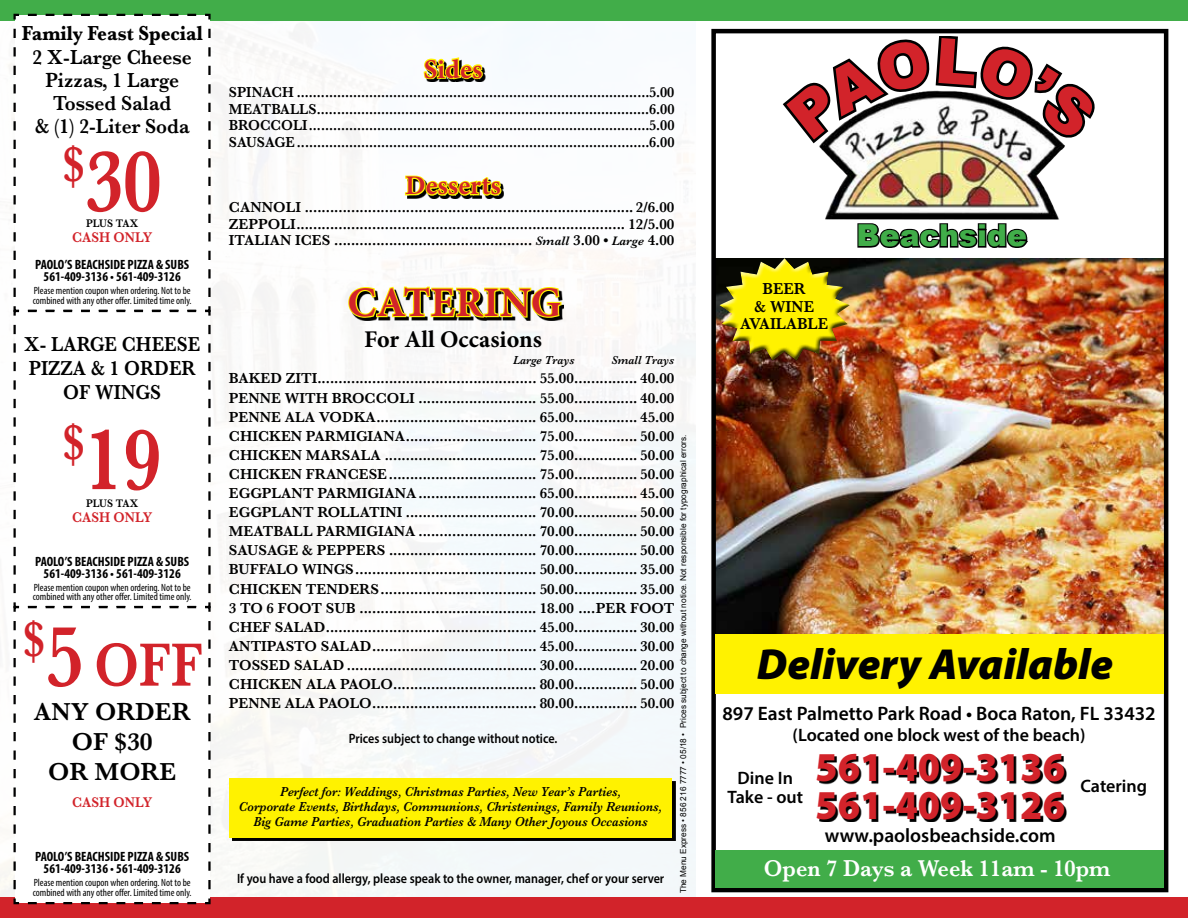
<style>
.page{position:relative;width:1188px;height:918px;background:#fff}
.page>*{position:absolute;margin:0;border:0;box-sizing:border-box;transform-origin:0 0}
.t1{font:600 90.6px "Baskerville";color:#d2232a;scale:.85 1}
.t2{font:600 63.3px "Baskerville";color:#d2232a;scale:.85 1}
.t3{font:italic 900 43.65px "Myriad Pro";color:#000}
.t4{font:700 42px "Minion Pro";letter-spacing:.01em;color:#d2232a}
.t5{font:900 41.25px/38px "Myriad Pro";color:#d2232a;scale:.95 1}
.t6{font:900 30.3px "Arial";color:#41ad49}
.t7{font:700 27px "Minion Pro";color:#d2232a}
.t8{font:600 25.5px/30px "Baskerville";color:#000;text-align:center}
.t9{font:700 24px "Minion Pro";color:#000}
.t10{font:600 23.7px "Baskerville";color:#fff;scale:.94 1}
.t11{font:600 21.15px/23.2px "Baskerville";color:#000;text-align:center;scale:.92 1}
.t12{font:700 21.15px "Baskerville";color:#000;scale:.9 1}
.t13{font:600 21px/24px "Baskerville";color:#000;text-align:center;scale:.91 1}
.t14{font:600 19.5px "Myriad Pro";color:#000}
.t15{font:600 18px/19.5px "Myriad Pro";color:#000;text-align:center}
.t16{font:600 16.35px/17.5px "Baskerville";color:#000;text-align:center}
.t17{font:600 15px/19px "Baskerville";color:#000;text-align:justify}
.t18{font:600 15px/16.5px "Baskerville";color:#000;text-align:justify;scale:.95 1}
.t19{font:600 14.55px "Baskerville";color:#d2232a;scale:.92 1}
.t20{font:italic 600 13.5px/15px "Baskerville";color:#000;text-align:center;scale:.92 1}
.t21{font:700 condensed 13.5px/12px "Myriad Pro";color:#000;text-align:center}
.t22{font:600 13.5px "Myriad Pro";color:#000;scale:.9 1}
.t23{font:italic 600 12px "Baskerville";color:#000;scale:.95 1}
.t24{font:600 11.4px "Baskerville";color:#000;scale:.92 1}
.t25{font:condensed 10.5px/9.8px "Myriad Pro";color:#000}
.t26{font:8.25px "Arial";color:#000}
.s1{font-size:90.6px}
.s2{font-style:italic;font-size:12.75px}
</style>
<div class="page">
<img style="left:0;top:20px;width:695px;height:878px">
<img style="left:716px;top:258px;width:447px;height:376px">
<div style="left:0;top:898px;width:1188px;height:20px;background:#d2232a"></div>
<div style="left:0;top:0;width:1188px;height:20px;background:#41ad49"></div>
<svg style="left:426px;top:60px;width:59px;height:22px"></svg>
<svg style="left:422px;top:56px;width:62px;height:25px"></svg>
<svg style="left:407px;top:178px;width:97px;height:20px"></svg>
<svg style="left:404px;top:174px;width:99px;height:23px"></svg>
<svg style="left:351px;top:289px;width:213px;height:31px"></svg>
<svg style="left:347px;top:285px;width:216px;height:34px"></svg>
<svg style="left:232px;top:781px;width:444px;height:60px;background:#3a3802"></svg>
<div style="left:229px;top:778px;width:443px;height:59px;background:#fff200"></div>
<div style="left:711px;top:29px;width:457px;height:863px;border:4px solid #000"></div>
<div style="left:716px;top:634px;width:448px;height:60px;background:#fff200"></div>
<div style="left:716px;top:850px;width:448px;height:38px;background:#41ad49"></div>
<div style="left:718px;top:259px;width:133px;height:102px;background:#000;opacity:.75"></div>
<svg style="left:819px;top:756px;width:247px;height:66px"></svg>
<svg style="left:12px;top:13px;width:200px;height:296px"></svg>
<svg style="left:12px;top:309px;width:200px;height:296px"></svg>
<svg style="left:12px;top:605px;width:200px;height:300px"></svg>
<svg style="left:857px;top:240px;width:171px;height:8px"></svg>
<img style="left:819px;top:147px;width:246px;height:93px">
<svg style="left:782px;top:37px;width:313px;height:110px"></svg>
<h3 class="t12" style="left:22px;top:19px;width:203px">Family Feast Special</h3>
<h3 class="t11" style="left:33px;top:45px;width:174px">2 X-Large Cheese<br>Pizzas, 1 Large<br>Tossed Salad<br>&amp; (1) 2-Liter Soda</h3>
<h1 class="t1" style="left:63px;top:118px;width:118px"><sup>$</sup>30</h1>
<p class="t24" style="left:86px;top:216px;width:58px">PLUS TAX</p>
<p class="t19" style="left:72px;top:227px;width:89px">CASH ONLY</p>
<p class="t21" style="left:35px;top:258px;width:156px">PAOLO’S BEACHSIDE PIZZA &amp; SUBS<br>561-409-3136 • 561-409-3126</p>
<p class="t25" style="left:33px;top:285px;width:160px">Please mention coupon when ordering. Not to be combined with any other offer. Limited time only.</p>
<h3 class="t13" style="left:24px;top:332px;width:195px">X- LARGE CHEESE<br>PIZZA &amp; 1 ORDER<br>OF WINGS</h3>
<h1 class="t1" style="left:63px;top:396px;width:118px"><sup>$</sup>19</h1>
<p class="t24" style="left:86px;top:495px;width:58px">PLUS TAX</p>
<p class="t19" style="left:72px;top:507px;width:89px">CASH ONLY</p>
<p class="t21" style="left:35px;top:555px;width:156px">PAOLO’S BEACHSIDE PIZZA &amp; SUBS<br>561-409-3136 • 561-409-3126</p>
<p class="t25" style="left:33px;top:582px;width:160px">Please mention coupon when ordering. Not to be combined with any other offer. Limited time only.</p>
<h2 class="t2" style="left:23px;top:621px;width:213px"><sup>$</sup><span class="s1">5</span> off</h2>
<h3 class="t8" style="left:34px;top:697px;width:158px">ANY ORDER<br>OF $30<br>OR MORE</h3>
<p class="t19" style="left:72px;top:792px;width:89px">CASH ONLY</p>
<p class="t21" style="left:35px;top:850px;width:156px">PAOLO’S BEACHSIDE PIZZA &amp; SUBS<br>561-409-3136 • 561-409-3126</p>
<p class="t25" style="left:33px;top:877px;width:160px">Please mention coupon when ordering. Not to be combined with any other offer. Limited time only.</p>
<h3 class="t7" style="left:424px;top:50px;width:60px">Sides</h3>
<p class="t18" style="left:229px;top:84px;width:470px">SPINACH ........................................................................................5.00<br>MEATBALLS...................................................................................6.00<br>BROCCOLI.....................................................................................5.00<br>SAUSAGE ........................................................................................6.00</p>
<h3 class="t7" style="left:405px;top:167px;width:97px">Desserts</h3>
<p class="t17" style="left:229px;top:199px;width:447px;line-height:16.5px">CANNOLI .............................................................................. 2/6.00<br>ZEPPOLI.............................................................................. 12/5.00<br>ITALIAN ICES ............................................... <span class="s2">Small</span> 3.00 • <span class="s2">Large</span> 4.00</p>
<h3 class="t4" style="left:348px;top:273px;width:215px">CATERING</h3>
<h3 class="t9" style="left:364px;top:323px;width:179px">For All Occasions</h3>
<p class="t23" style="left:513px;top:352px;width:66px">Large Trays</p>
<p class="t23" style="left:611px;top:352px;width:68px">Small Trays</p>
<p class="t17" style="left:229px;top:369px;width:447px">BAKED ZITI.................................................... 55.00............... 40.00<br>PENNE WITH BROCCOLI ............................ 55.00............... 40.00<br>PENNE ALA VODKA...................................... 65.00............... 45.00<br>CHICKEN PARMIGIANA............................... 75.00............... 50.00<br>CHICKEN MARSALA .................................... 75.00............... 50.00<br>CHICKEN FRANCESE................................... 75.00............... 50.00<br>EGGPLANT PARMIGIANA............................ 65.00............... 45.00<br>EGGPLANT ROLLATINI ............................... 70.00............... 50.00<br>MEATBALL PARMIGIANA ............................ 70.00............... 50.00<br>SAUSAGE &amp; PEPPERS ................................... 70.00............... 50.00<br>BUFFALO WINGS........................................... 50.00............... 35.00<br>CHICKEN TENDERS..................................... 50.00............... 35.00<br>3 TO 6 FOOT SUB .......................................... 18.00 ....PER FOOT CHEF SALAD.................................................. 45.00............... 30.00<br>ANTIPASTO SALAD....................................... 45.00............... 30.00<br>TOSSED SALAD ............................................. 30.00............... 20.00<br>CHICKEN ALA PAOLO.................................. 80.00............... 50.00<br>PENNE ALA PAOLO....................................... 80.00............... 50.00</p>
<p class="t22" style="left:349px;top:729px;width:233px">Prices subject to change without notice.</p>
<p class="t26" style="left:678px;top:893px;width:460px;rotate:-90deg">The Menu Express • 856 216 7777 • 05/18 • Prices subject to change without notice. Not responsible for typographical errors.</p>
<p class="t20" style="left:239px;top:784px;width:462px">Perfect for: Weddings, Christmas Parties, New Year’s Parties,<br>Corporate Events, Birthdays, Communions, Christenings, Family Reunions,<br>Big Game Parties, Graduation Parties &amp; Many Other Joyous Occasions</p>
<p class="t22" style="left:237px;top:870px;width:476px">If you have a food allergy, please speak to the owner, manager, chef or your server</p>
<p class="t16" style="left:740px;top:280px;width:90px">BEER<br>&amp; WINE<br>AVAILABLE</p>
<h3 class="t6" style="left:857px;top:213px;width:172px">Beachside</h3>
<h3 class="t3" style="left:757px;top:639px;width:358px">Delivery Available</h3>
<h3 class="t14" style="left:722px;top:701px;width:435px">897 East Palmetto Park Road • Boca Raton, FL 33432</h3>
<p class="t15" style="left:793px;top:725px;width:294px">(Located one block west of the beach)</p>
<p class="t15" style="left:728px;top:768px;width:77px">Dine In<br>Take - out</p>
<h3 class="t5" style="left:815px;top:748px;width:265px">561-409-3136<br>561-409-3126</h3>
<p class="t15" style="left:1081px;top:776px;width:68px">Catering</p>
<h3 class="t14" style="left:825px;top:823px;width:232px">www.paolosbeachside.com</h3>
<h3 class="t10" style="left:764px;top:852px;width:370px">Open 7 Days a Week 11am - 10pm</h3>
</div>
